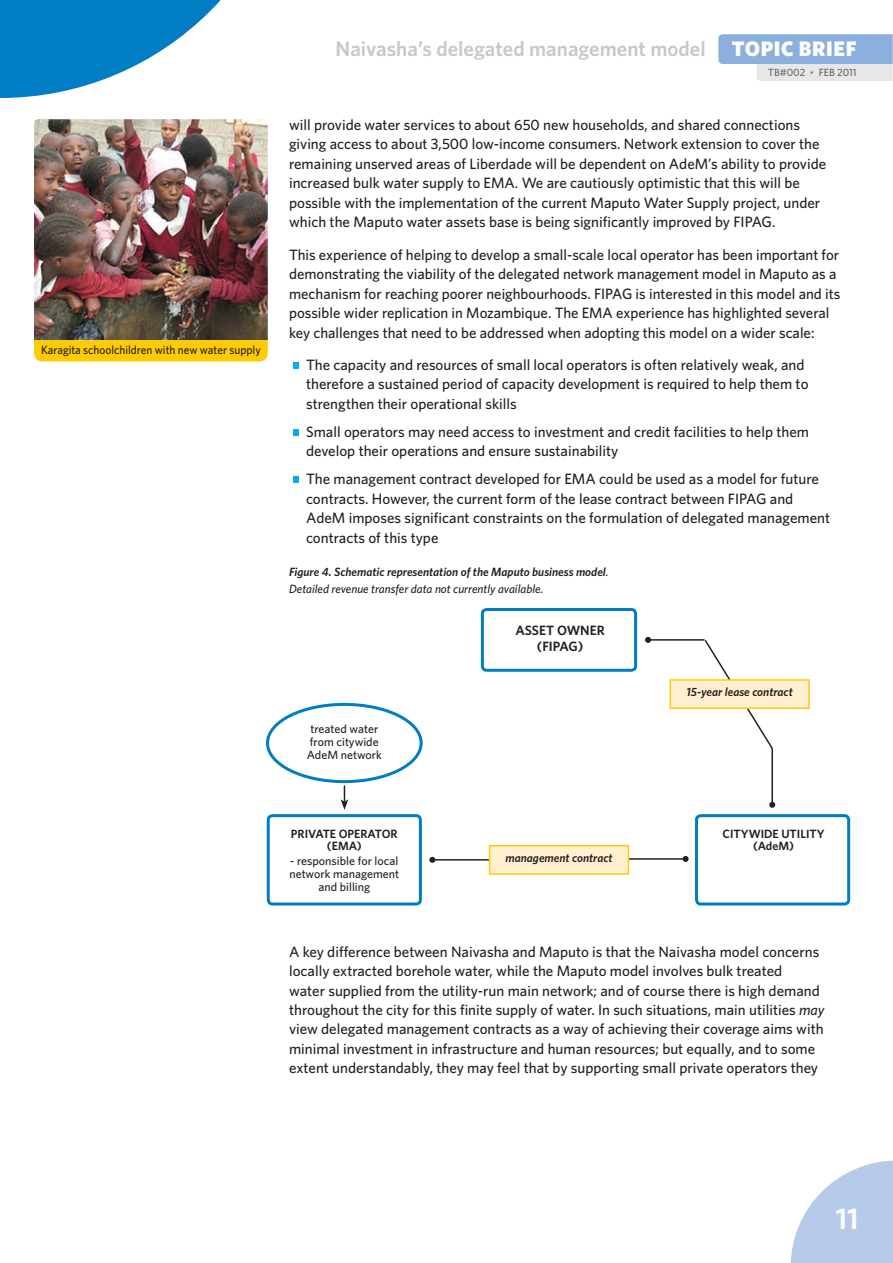
<style>
.page{position:relative;width:893px;height:1263px;background:#fff}
.page>*{position:absolute;margin:0;border:0;box-sizing:border-box;transform-origin:0 0}
.t1{font:500 52.5px "Whitney";color:#00aeef;scale:1.15 1}
.t2{font:600 30px "Whitney";color:#fff}
.t3{font:600 21px "Whitney";color:#c6c8ca}
.t4{font:900 21px "Whitney";letter-spacing:.03em;color:#fff}
.t5{font:500 15px/19.5px "Whitney";color:#231f20}
.t6{font:600 13.5px/16.2px "Whitney";color:#231f20;text-align:center}
.t7{font:italic 600 12px/16.5px "Whitney";color:#231f20}
.t8{font:500 12px/12.8px "Whitney";color:#231f20;text-align:center}
.t9{font:600 12px/12.8px "Whitney";color:#231f20;text-align:center}
.t10{font:500 12px "Whitney";color:#231f20;scale:.94 1}
.t11{font:500 10.5px "Whitney";color:#636466}
.s1{font-weight:500}
.s2{font-style:italic}
</style>
<div class="page">
<svg style="left:791px;top:1161px;width:102px;height:102px"></svg>
<svg style="left:718px;top:34px;width:175px;height:47px;background:#aec6e3"></svg>
<svg style="left:0;top:0;width:221px;height:98px"></svg>
<div style="left:695px;top:814px;width:155px;height:92px;border:3px solid #007dc3;border-radius:4px"></div>
<div style="left:481px;top:608px;width:156px;height:64px;border:3px solid #007dc3;border-radius:4px"></div>
<hr style="left:648px;top:639px;width:56px;height:2px;background:#231f20">
<svg style="left:645px;top:637px;width:6px;height:6px"></svg>
<hr style="left:771px;top:748px;width:2px;height:57px;background:#231f20">
<svg style="left:769px;top:802px;width:6px;height:6px"></svg>
<svg style="left:703px;top:639px;width:70px;height:111px"></svg>
<div style="left:670px;top:680px;width:139px;height:28px;background:#fff1d0"></div>
<div style="left:669px;top:679px;width:141px;height:30px;border:2px solid #ffcb04"></div>
<div style="left:267px;top:814px;width:155px;height:92px;border:3px solid #007dc3;border-radius:4px"></div>
<div style="left:490px;top:846px;width:138px;height:28px;background:#fff1d0"></div>
<div style="left:489px;top:845px;width:140px;height:30px;border:2px solid #ffcb04"></div>
<hr style="left:432px;top:859px;width:57px;height:2px;background:#231f20">
<svg style="left:429px;top:857px;width:6px;height:6px"></svg>
<hr style="left:629px;top:858px;width:57px;height:2px;background:#231f20">
<svg style="left:683px;top:856px;width:6px;height:6px"></svg>
<div style="left:266px;top:703px;width:157px;height:80px;border:3px solid #007dc3;border-radius:50%"></div>
<svg style="left:341px;top:785px;width:7px;height:25px"></svg>
<img style="left:34px;top:119px;width:234px;height:221px">
<svg style="left:34px;top:340px;width:234px;height:22px;background:#fecc0d"></svg>
<p class="t10" style="left:41px;top:345px;width:235px">Karagita schoolchildren with new water supply</p>
<h3 class="t3" style="left:336px;top:40px;width:372px">Naivasha’s delegated management model</h3>
<h3 class="t4" style="left:732px;top:36px;width:126px">TOPIC BRIEF</h3>
<p class="t11" style="left:768px;top:68px;width:90px">TB#002 * FEB 2011</p>
<p class="t5" style="left:289px;top:116px;width:539px">will provide water services to about 650 new households, and shared connections giving access to about 3,500 low-income consumers. Network extension to cover the remaining unserved areas of Liberdade will be dependent on AdeM’s ability to provide increased bulk water supply to EMA. We are cautiously optimistic that this will be possible with the implementation of the current Maputo Water Supply project, under which the Maputo water assets base is being significantly improved by FIPAG.</p>
<p class="t5" style="left:289px;top:246px;width:553px">This experience of helping to develop a small-scale local operator has been important for demonstrating the viability of the delegated network management model in Maputo as a mechanism for reaching poorer neighbourhoods. FIPAG is interested in this model and its possible wider replication in Mozambique. The EMA experience has highlighted several key challenges that need to be addressed when adopting this model on a wider scale:</p>
<h1 class="t1" style="left:289px;top:342px;width:13px">·</h1>
<p class="t5" style="left:306px;top:356px;width:504px">The capacity and resources of small local operators is often relatively weak, and therefore a sustained period of capacity development is required to help them to strengthen their operational skills</p>
<h1 class="t1" style="left:289px;top:409px;width:13px">·</h1>
<p class="t5" style="left:306px;top:423px;width:504px">Small operators may need access to investment and credit facilities to help them develop their operations and ensure sustainability</p>
<h1 class="t1" style="left:289px;top:457px;width:13px">·</h1>
<p class="t5" style="left:306px;top:471px;width:526px">The management contract developed for EMA could be used as a model for future contracts. However, the current form of the lease contract between FIPAG and AdeM imposes significant constraints on the formulation of delegated management contracts of this type</p>
<p class="t7" style="left:289px;top:565px;width:321px">Figure 4. Schematic representation of the Maputo business model<span class="s1">.<br>Detailed revenue transfer data not currently available.</span></p>
<p class="t8" style="left:307px;top:724px;width:77px">treated water from citywide<br>AdeM network</p>
<p class="t6" style="left:515px;top:623px;width:91px">ASSET OWNER (FIPAG)</p>
<p class="t9" style="left:291px;top:828px;width:108px">PRIVATE OPERATOR (EMA)</p>
<p class="t8" style="left:289px;top:856px;width:111px">- responsible for local network management and billing</p>
<p class="t7" style="left:505px;top:851px;width:109px">management contract</p>
<p class="t7" style="left:686px;top:685px;width:108px">15-year lease contract</p>
<p class="t9" style="left:722px;top:828px;width:104px">CITYWIDE UTILITY (AdeM)</p>
<p class="t5" style="left:289px;top:943px;width:537px">A key difference between Naivasha and Maputo is that the Naivasha model concerns locally extracted borehole water, while the Maputo model involves bulk treated<br>water supplied from the utility-run main network; and of course there is high demand throughout the city for this finite supply of water. In such situations, main utilities <span class="s2">may </span>view delegated management contracts as a way of achieving their coverage aims with minimal investment in infrastructure and human resources; but equally, and to some extent understandably, they may feel that by supporting small private operators they</p>
<h2 class="t2" style="left:836px;top:1207px;width:24px">11</h2>
</div>
